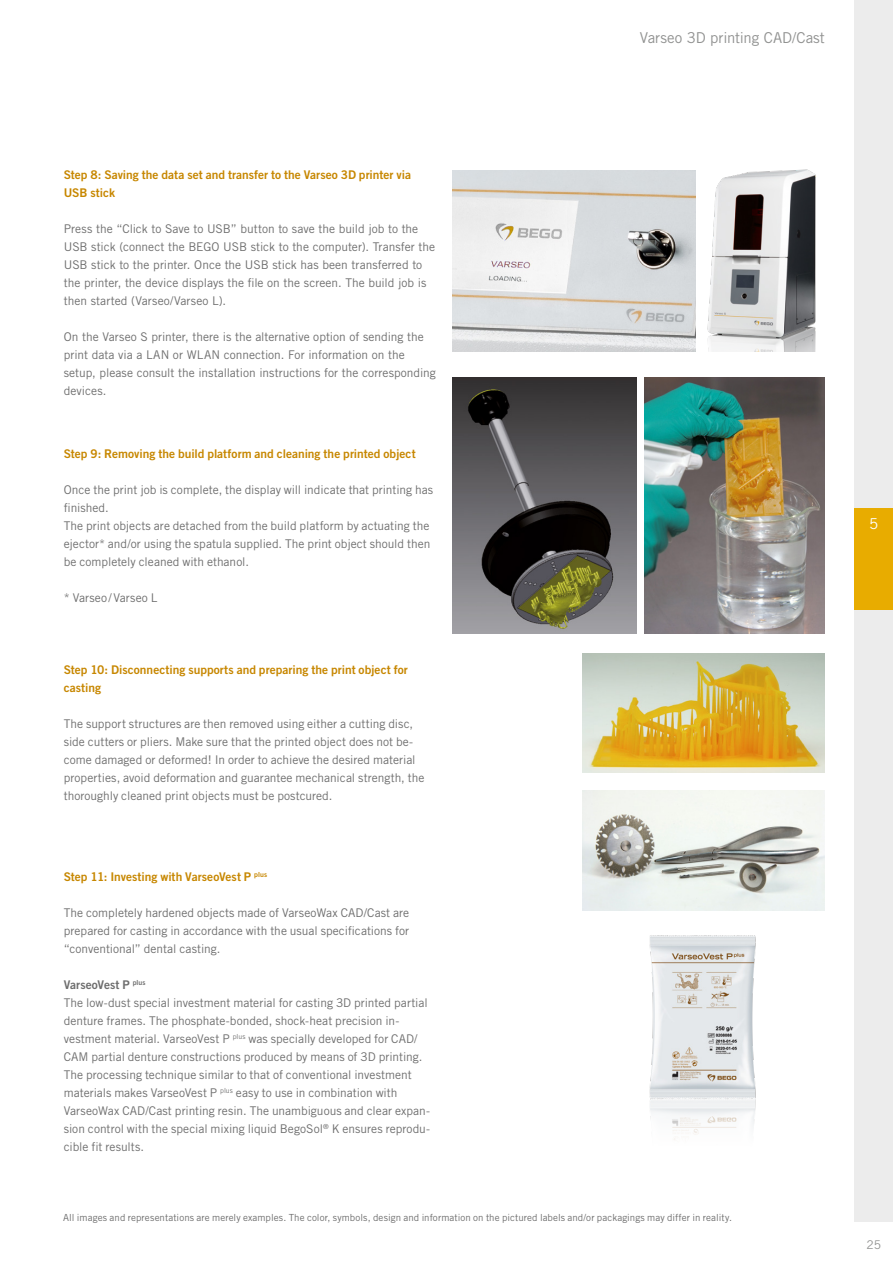
<style>
.page{position:relative;width:893px;height:1263px;background:#fff}
.page>*{position:absolute;margin:0;border:0;box-sizing:border-box;transform-origin:0 0}
.t1{font:15px "Trade Gothic LT Pro";color:#919291}
.t2{font:15px "Trade Gothic LT Pro";color:#fff}
.t3{font:12px/18px "Trade Gothic LT Pro";color:#6e6e6e}
.t4{font:12px/18px "Trade Gothic LT Pro Bd 2";color:#c78700}
.t5{font:12px "Trade Gothic LT Pro Bd 2";letter-spacing:.005em;color:#6e6e6e}
.t6{font:12px "Trade Gothic LT Pro";color:#919291}
.t7{font:9.75px "Trade Gothic LT Pro";letter-spacing:.005em;color:#6e6e6e}
</style>
<div class="page">
<div style="left:855px;top:0;width:38px;height:1221px;background:#ececec"></div>
<img style="left:453px;top:378px;width:183px;height:255px">
<img style="left:644px;top:378px;width:181px;height:256px">
<img style="left:583px;top:791px;width:242px;height:120px">
<img style="left:453px;top:171px;width:242px;height:181px">
<img style="left:583px;top:653px;width:242px;height:120px">
<img style="left:649px;top:935px;width:107px;height:205px">
<img style="left:707px;top:169px;width:109px;height:183px">
<div style="left:855px;top:508px;width:38px;height:102px;background:#e8ac00"></div>
<p class="t1" style="left:640px;top:28px;width:187px">Varseo 3D printing CAD/Cast</p>
<p class="t4" style="left:64px;top:166px;width:349px">Step 8: Saving the data set and transfer to the Varseo 3D printer via<br>USB stick</p>
<p class="t3" style="left:64px;top:220px;width:373px">Press the “Click to Save to USB” button to save the build job to the USB stick (connect the BEGO USB stick to the computer). Transfer the USB stick to the printer. Once the USB stick has been transferred to the printer, the device displays the file on the screen. The build job is then started (Varseo/Varseo L).</p>
<p class="t3" style="left:64px;top:328px;width:374px">On the Varseo S printer, there is the alternative option of sending the print data via a LAN or WLAN connection. For information on the setup, please consult the installation instructions for the corresponding devices.</p>
<p class="t4" style="left:64px;top:445px;width:353px">Step 9: Removing the build platform and cleaning the printed object</p>
<p class="t3" style="left:64px;top:481px;width:371px">Once the print job is complete, the display will indicate that printing has finished.<br>The print objects are detached from the build platform by actuating the ejector* and/or using the spatula supplied. The print object should then be completely cleaned with ethanol.</p>
<p class="t3" style="left:64px;top:589px;width:95px">* Varseo/Varseo L</p>
<p class="t4" style="left:64px;top:661px;width:346px">Step 10: Disconnecting supports and preparing the print object for casting</p>
<p class="t3" style="left:64px;top:715px;width:362px">The support structures are then removed using either a cutting disc, side cutters or pliers. Make sure that the printed object does not be&shy;come damaged or deformed! In order to achieve the desired material properties, avoid deformation and guarantee mechanical strength, the thoroughly cleaned print objects must be postcured.</p>
<p class="t4" style="left:64px;top:868px;width:205px">Step 11: Investing with VarseoVest P <sup>plus</sup></p>
<p class="t3" style="left:64px;top:904px;width:347px;text-align:justify">The completely hardened objects made of VarseoWax CAD/Cast are prepared for casting in accordance with the usual specifications for “conventional” dental casting.</p>
<p class="t5" style="left:64px;top:977px;width:83px">VarseoVest P <sup>plus</sup></p>
<p class="t3" style="left:64px;top:994px;width:368px">The low-dust special investment material for casting 3D printed partial denture frames. The phosphate-bonded, shock-heat precision in&shy;vestment material. VarseoVest P <sup>plus</sup> was specially developed for CAD/ CAM partial denture constructions produced by means of 3D printing.<br>The processing technique similar to that of conventional investment materials makes VarseoVest P <sup>plus</sup> easy to use in combination with VarseoWax CAD/Cast printing resin. The unambiguous and clear expan&shy;sion control with the special mixing liquid BegoSol<sup>®</sup> K ensures reprodu&shy;cible fit results.</p>
<p class="t7" style="left:63px;top:1212px;width:670px">All images and representations are merely examples. The color, symbols, design and information on the pictured labels and/or packagings may differ in reality.</p>
<p class="t2" style="left:869px;top:515px;width:11px">5</p>
<p class="t6" style="left:867px;top:1237px;width:16px">25</p>
</div>
